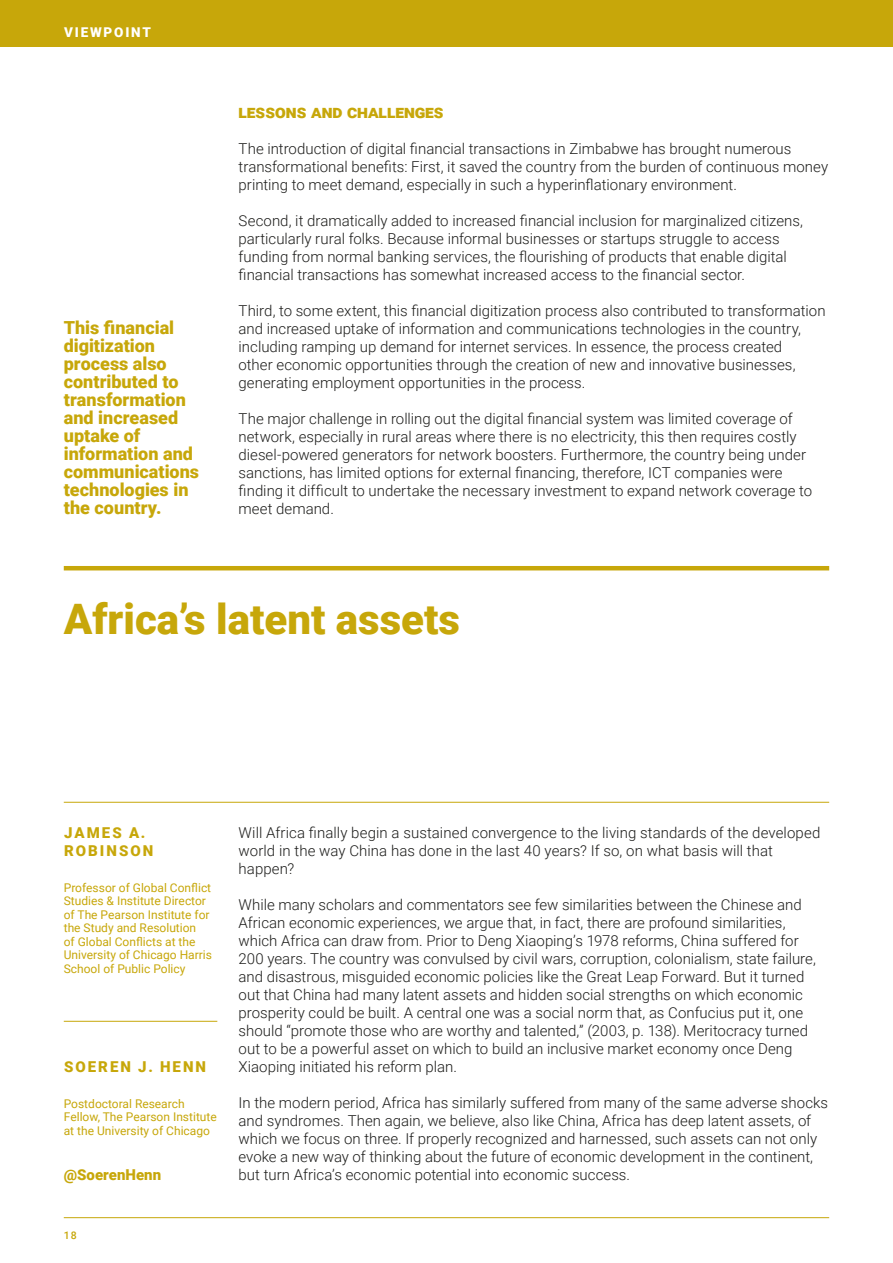
<style>
.page{position:relative;width:893px;height:1263px;background:#fff}
.page>*{position:absolute;margin:0;border:0;box-sizing:border-box;transform-origin:0 0}
.CH_1_Titolo_2{font:900 42px "Roboto";color:#c7a70a}
.Citazione{font:900 18px/18px "Roboto";color:#c7a70a}
.CH_1_Titolo_3{font:900 18px "Roboto";color:#c7a70a}
.Testo{font:300 15px/18px "Roboto";color:#1d1d1b}
.CH_1_Autore{font:900 15px/18px "Roboto";letter-spacing:.135em;color:#c7a70a}
.CH_1_Autore_social{font:900 15px "Roboto";color:#c7a70a}
.t1{font:900 13.5px "Roboto";letter-spacing:.135em;color:#fff}
.CH_1_Autore_carica{font:12px/13.5px "Roboto";color:#c7a70a}
.t2{font:500 10.5px "Roboto";color:#c7a70a}
</style>
<div class="page">
<div style="left:0;top:0;width:893px;height:47px;background:#c7a70a"></div>
<hr style="left:64px;top:1217px;width:765px;height:1px;background:#c7a70a">
<hr style="left:64px;top:1021px;width:153px;height:1px;background:#c7a70a">
<hr style="left:64px;top:802px;width:765px;height:1px;background:#c7a70a">
<hr style="left:64px;top:566px;width:765px;height:4px;background:#c7a70a">
<p class="t1" style="left:64px;top:23px;width:89px">VIEWPOINT</p>
<p class="Citazione" style="left:64px;top:318px;width:137px">This financial digitization process also contributed to transformation and increased uptake of information and communications technologies in the country.</p>
<p class="CH_1_Titolo_3" style="left:239px;top:99px;width:207px">Lessons and challenges</p>
<p class="Testo" style="left:239px;top:139px;width:591px">The introduction of digital financial transactions in Zimbabwe has brought numerous transformational benefits: First, it saved the country from the burden of continuous money printing to meet demand, especially in such a hyperinflationary environment.</p>
<p class="Testo" style="left:239px;top:211px;width:566px">Second, it dramatically added to increased financial inclusion for marginalized citizens, particularly rural folks. Because informal businesses or startups struggle to access funding from normal banking services, the flourishing of products that enable digital financial transactions has somewhat increased access to the financial sector.</p>
<p class="Testo" style="left:239px;top:301px;width:588px">Third, to some extent, this financial digitization process also contributed to transformation and increased uptake of information and communications technologies in the country, including ramping up demand for internet services. In essence, the process created<br>other economic opportunities through the creation of new and innovative businesses, generating employment opportunities in the process.</p>
<p class="Testo" style="left:239px;top:409px;width:575px">The major challenge in rolling out the digital financial system was limited coverage of network, especially in rural areas where there is no electricity, this then requires costly diesel-powered generators for network boosters. Furthermore, the country being under sanctions, has limited options for external financing, therefore, ICT companies were finding it difficult to undertake the necessary investment to expand network coverage to meet demand.</p>
<p class="CH_1_Titolo_2" style="left:64px;top:589px;width:398px">Africa’s latent assets</p>
<p class="CH_1_Autore" style="left:64px;top:823px;width:91px">JAMES A.<br>ROBINSON</p>
<p class="CH_1_Autore_carica" style="left:64px;top:880px;width:150px">Professor of Global Conflict<br>Studies &amp; Institute Director of The Pearson Institute for the Study and Resolution<br>of Global Conflicts at the<br>University of Chicago Harris<br>School of Public Policy</p>
<p class="CH_1_Autore" style="left:64px;top:1057px;width:144px">SOEREN J. HENN</p>
<p class="CH_1_Autore_carica" style="left:64px;top:1096px;width:155px">Postdoctoral Research<br>Fellow, The Pearson Institute at the University of Chicago</p>
<p class="CH_1_Autore_social" style="left:64px;top:1164px;width:99px">@SoerenHenn</p>
<p class="t2" style="left:64px;top:1228px;width:14px">18</p>
<p class="Testo" style="left:239px;top:823px;width:583px">Will Africa finally begin a sustained convergence to the living standards of the developed world in the way China has done in the last 40 years? If so, on what basis will that happen?</p>
<p class="Testo" style="left:239px;top:895px;width:579px">While many scholars and commentators see few similarities between the Chinese and African economic experiences, we argue that, in fact, there are profound similarities, which Africa can draw from. Prior to Deng Xiaoping’s 1978 reforms, China suffered for 200 years. The country was convulsed by civil wars, corruption, colonialism, state failure, and disastrous, misguided economic policies like the Great Leap Forward. But it turned out that China had many latent assets and hidden social strengths on which economic prosperity could be built. A central one was a social norm that, as Confucius put it, one should “promote those who are worthy and talented,” (2003, p. 138). Meritocracy turned out to be a powerful asset on which to build an inclusive market economy once Deng Xiaoping initiated his reform plan.</p>
<p class="Testo" style="left:239px;top:1093px;width:591px">In the modern period, Africa has similarly suffered from many of the same adverse shocks and syndromes. Then again, we believe, also like China, Africa has deep latent assets, of which we focus on three. If properly recognized and harnessed, such assets can not only evoke a new way of thinking about the future of economic development in the continent, but turn Africa’s economic potential into economic success.</p>
</div>
